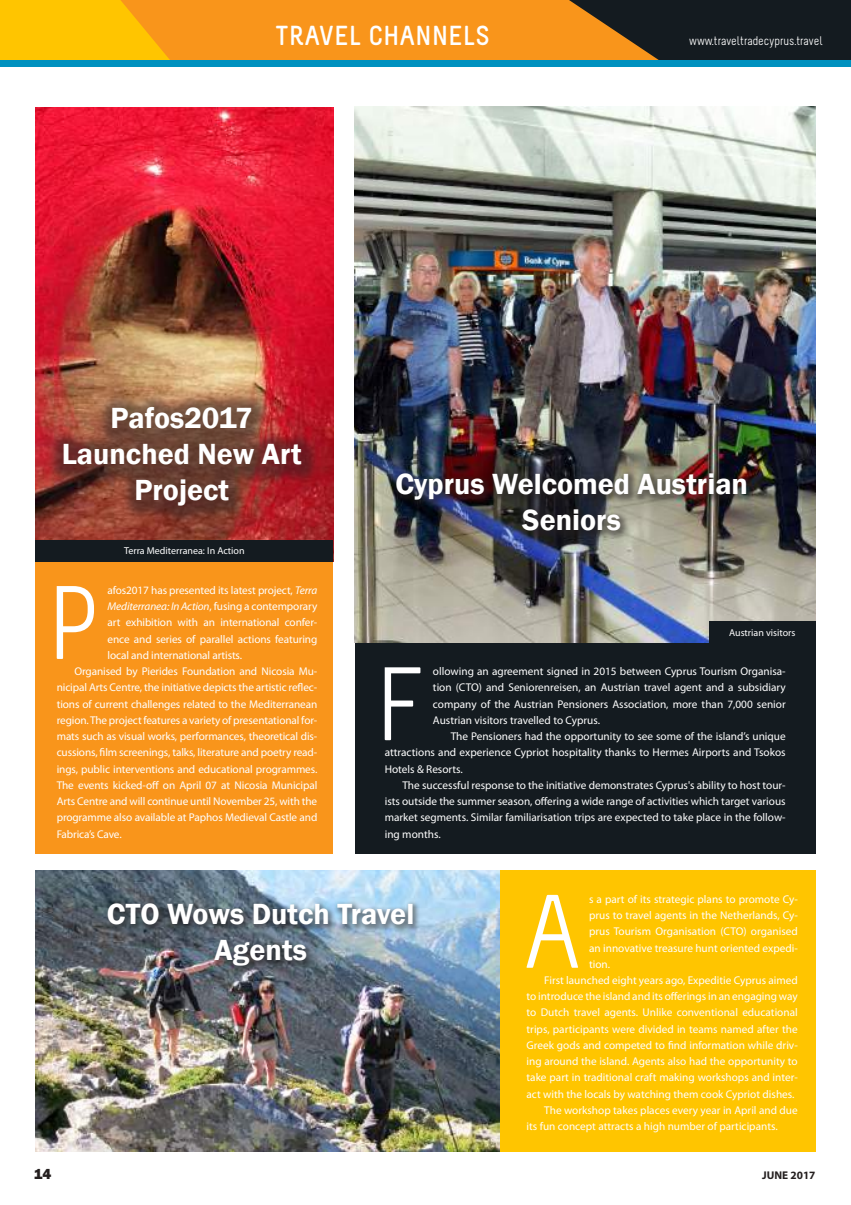
<style>
.page{position:relative;width:851px;height:1205px;background:#fff}
.page>*{position:absolute;margin:0;border:0;box-sizing:border-box;transform-origin:0 0}
.t1{font:104.12px "Melbourne";color:#fff}
.t2{font:600 30px/36px "Franklin Gothic";color:#fff;text-align:center}
.t3{font:700 27.5px "Melbourne";letter-spacing:.03em;color:#fff}
.t4{font:800 15px "Franklin Gothic";color:#241f1f}
.t5{font:12.5px "Melbourne";color:#fff}
.t6{font:11.25px/16.2px "Myriad Pro";letter-spacing:-.005em;color:#fff;text-align:justify}
.t7{font:italic 11.25px "Myriad Pro";letter-spacing:-.01em;color:#fff}
.t8{font:700 11.25px "Myriad Pro";color:#241f1f}
.t9{font:10px "Myriad Pro";color:#fff}
.s1{font-style:italic}
.s2{font-style:normal}
</style>
<div class="page">
<div style="left:0;top:0;width:220px;height:62px;background:#ffc500"></div>
<div style="left:120px;top:0;width:449px;height:60px;background:#f9951b"></div>
<svg style="left:569px;top:0;width:281px;height:60px;background:#382e1f"></svg>
<div style="left:0;top:60px;width:850px;height:7px;background:#0091bf"></div>
<div style="left:35px;top:179px;width:298px;height:675px;background:#f9951b"></div>
<div style="left:354px;top:578px;width:461px;height:276px;background:#141b20"></div>
<div style="left:471px;top:870px;width:344px;height:282px;background:#ffc500"></div>
<img style="left:35px;top:108px;width:298px;height:432px">
<img style="left:354px;top:106px;width:461px;height:537px">
<img style="left:35px;top:870px;width:465px;height:282px">
<div style="left:47px;top:392px;width:274px;height:135px;background:#241f1f;opacity:.49"></div>
<div style="left:390px;top:469px;width:365px;height:71px;background:#241f1f;opacity:.49"></div>
<div style="left:103px;top:900px;width:317px;height:74px;background:#241f1f;opacity:.49"></div>
<div style="left:35px;top:540px;width:298px;height:21px;background:#141b20"></div>
<div style="left:709px;top:621px;width:106px;height:22px;background:#141b20"></div>
<h3 class="t3" style="left:275px;top:22px;width:215px">TRAVEL CHANNELS</h3>
<p class="t5" style="left:689px;top:34px;width:135px">www.traveltradecyprus.travel</p>
<h2 class="t2" style="left:62px;top:401px;width:241px">Pafos2017<br>Launched New Art<br>Project</h2>
<p class="t9" style="left:124px;top:545px;width:122px">Terra Mediterranea: In Action</p>
<h1 class="t1" style="left:48px;top:569px;width:54px">P</h1>
<p class="t6" style="left:107px;top:582px;width:211px">afos2017 has presented its latest project, <span class="s1">Terra</span></p>
<p class="t7" style="left:107px;top:599px;width:211px">Mediterranea: In Action<span class="s2">, fusing a contemporary</span></p>
<p class="t6" style="left:107px;top:614px;width:211px">art exhibition with an international confer-</p>
<p class="t6" style="left:107px;top:630px;width:211px">ence and series of parallel actions featuring</p>
<p class="t6" style="left:107px;top:647px;width:136px">local and international artists.</p>
<p class="t6" style="left:74px;top:663px;width:244px">Organised by Pierides Foundation and Nicosia Mu-</p>
<p class="t6" style="left:57px;top:679px;width:262px">nicipal Arts Centre, the initiative depicts the artistic reflec-</p>
<p class="t6" style="left:57px;top:695px;width:262px">tions of current challenges related to the Mediterranean</p>
<p class="t6" style="left:57px;top:712px;width:262px">region. The project features a variety of presentational for-</p>
<p class="t6" style="left:57px;top:728px;width:262px">mats such as visual works, performances, theoretical dis-</p>
<p class="t6" style="left:57px;top:744px;width:262px">cussions, film screenings, talks, literature and poetry read-</p>
<p class="t6" style="left:57px;top:760px;width:262px">ings, public interventions and educational programmes.</p>
<p class="t6" style="left:57px;top:777px;width:262px">The events kicked-off on April 07 at Nicosia Municipal</p>
<p class="t6" style="left:57px;top:793px;width:262px">Arts Centre and will continue until November 25, with the</p>
<p class="t6" style="left:57px;top:809px;width:262px">programme also available at Paphos Medieval Castle and</p>
<p class="t6" style="left:57px;top:825px;width:66px">Fabrica’s Cave.</p>
<h2 class="t2" style="left:395px;top:466px;width:354px">Cyprus Welcomed Austrian<br>Seniors</h2>
<p class="t9" style="left:729px;top:626px;width:68px">Austrian visitors</p>
<h1 class="t1" style="left:376px;top:650px;width:52px">F</h1>
<p class="t6" style="left:433px;top:663px;width:354px">ollowing an agreement signed in 2015 between Cyprus Tourism Organisa&shy;tion (CTO) and Seniorenreisen, an Austrian travel agent and a subsidiary company of the Austrian Pensioners Association, more than 7,000 senior Austrian visitors travelled to Cyprus.</p>
<p class="t6" style="left:384px;top:728px;width:402px;text-indent:66px">The Pensioners had the opportunity to see some of the island’s unique attractions and experience Cypriot hospitality thanks to Hermes Airports and Tsokos Hotels &amp; Resorts.</p>
<p class="t6" style="left:384px;top:777px;width:402px;text-indent:18px">The successful response to the initiative demonstrates Cyprus's ability to host tour&shy;ists outside the summer season, offering a wide range of activities which target various market segments. Similar familiarisation trips are expected to take place in the follow&shy;ing months.</p>
<h2 class="t2" style="left:107px;top:896px;width:309px">CTO Wows Dutch Travel<br>Agents</h2>
<h1 class="t1" style="left:521px;top:877px;width:63px">A</h1>
<p class="t6" style="left:589px;top:890px;width:210px">s a part of its strategic plans to promote Cy-</p>
<p class="t6" style="left:589px;top:907px;width:210px">prus to travel agents in the Netherlands, Cy-</p>
<p class="t6" style="left:589px;top:923px;width:210px">prus Tourism Organisation (CTO) organised</p>
<p class="t6" style="left:589px;top:939px;width:210px">an innovative treasure hunt oriented expedi-</p>
<p class="t6" style="left:589px;top:955px;width:23px">tion.</p>
<p class="t6" style="left:544px;top:972px;width:255px">First launched eight years ago, Expeditie Cyprus aimed</p>
<p class="t6" style="left:526px;top:988px;width:273px">to introduce the island and its offerings in an engaging way</p>
<p class="t6" style="left:526px;top:1004px;width:273px">to Dutch travel agents. Unlike conventional educational</p>
<p class="t6" style="left:526px;top:1020px;width:273px">trips, participants were divided in teams named after the</p>
<p class="t6" style="left:526px;top:1037px;width:273px">Greek gods and competed to find information while driv-</p>
<p class="t6" style="left:526px;top:1053px;width:273px">ing around the island. Agents also had the opportunity to</p>
<p class="t6" style="left:526px;top:1069px;width:273px">take part in traditional craft making workshops and inter-</p>
<p class="t6" style="left:526px;top:1085px;width:269px">act with the locals by watching them cook Cypriot dishes.</p>
<p class="t6" style="left:544px;top:1102px;width:255px">The workshop takes places every year in April and due</p>
<p class="t6" style="left:526px;top:1118px;width:253px">its fun concept attracts a high number of participants.</p>
<h3 class="t4" style="left:34px;top:1164px;width:19px">14</h3>
<p class="t8" style="left:762px;top:1167px;width:55px">JUNE 2017</p>
</div>
